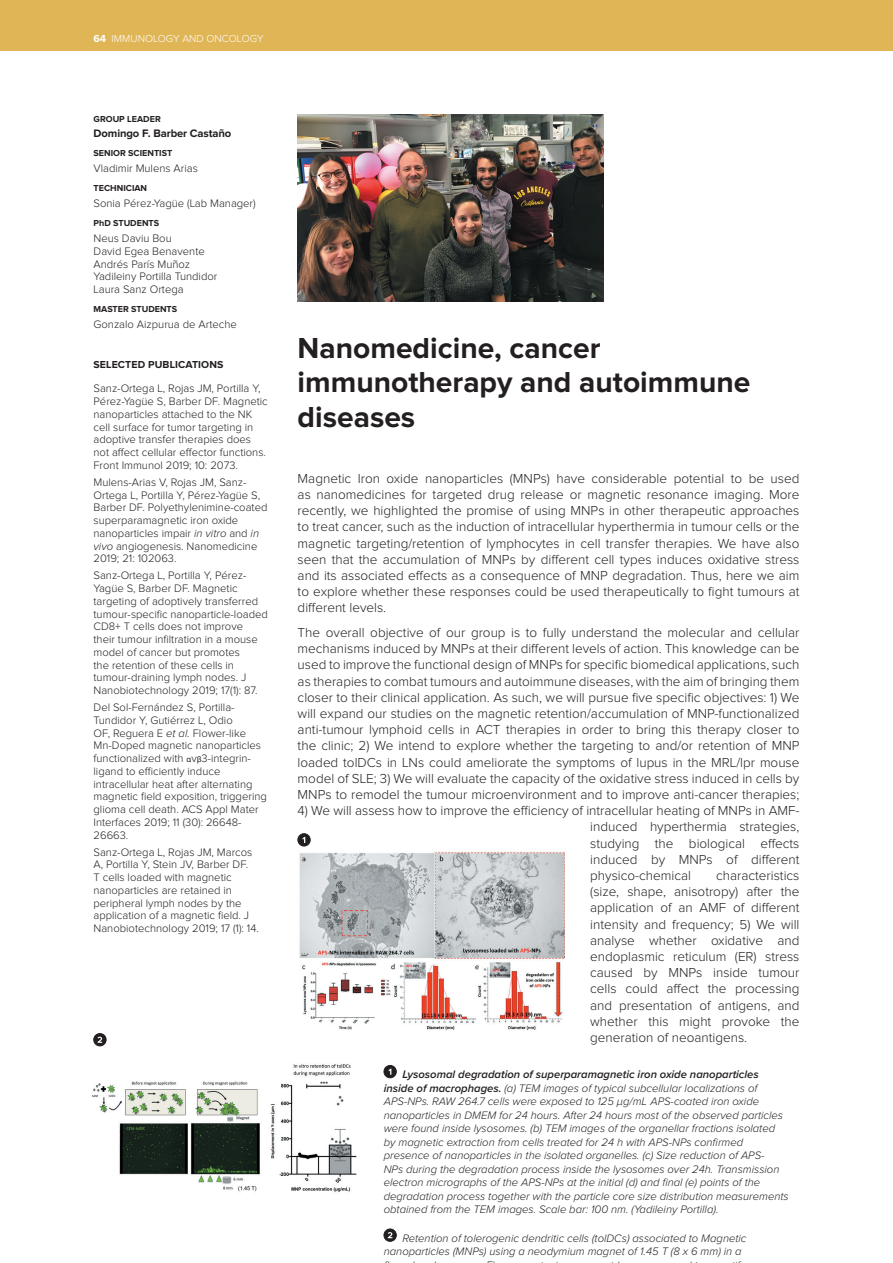
<style>
.page{position:relative;width:893px;height:1263px;background:#fff}
.page>*{position:absolute;margin:0;border:0;box-sizing:border-box;transform-origin:0 0}
.titulares{font:700 30px/34.5px "Proxima Nova";color:#231f20}
.texto{font:300 13.5px/16.2px "Proxima Nova";color:#231f20;text-align:justify}
.texto_de_publicacion{font:300 11.25px/12.8px "Proxima Nova";color:#231f20}
.PIE_FOTO{font:italic 300 11.25px/13.5px "Proxima Nova";color:#231f20}
.nombres{font:300 11.25px "Proxima Nova";color:#231f20}
.leader{font:700 11.25px "Proxima Nova";letter-spacing:-.01em;color:#231f20}
.t1{font:300 10.5px "Proxima Nova";color:#fff}
.selected_publi{font:700 10.5px "Proxima Nova";letter-spacing:.01em;color:#231f20}
.cargo{font:700 9px "Proxima Nova";color:#231f20}
.s1{font-weight:700}
.s2{font-style:italic}
.s3{font-weight:600}
</style>
<div class="page">
<div style="left:0;top:0;width:893px;height:51px;background:#e0b556"></div>
<img style="left:298px;top:115px;width:306px;height:187px">
<svg style="left:298px;top:834px;width:12px;height:12px"></svg>
<div style="left:298px;top:833px;width:12px;height:13px;border:1px solid #231f20;border-radius:50%"></div>
<div style="left:94px;top:1033px;width:12px;height:13px;background:#231f20;border-radius:50%"></div>
<div style="left:94px;top:1033px;width:12px;height:13px;border:1px solid #231f20;border-radius:50%"></div>
<svg style="left:97px;top:1037px;width:5px;height:6px"></svg>
<svg style="left:384px;top:1065px;width:12px;height:13px"></svg>
<div style="left:384px;top:1065px;width:12px;height:13px;border:1px solid #231f20;border-radius:50%"></div>
<svg style="left:384px;top:1229px;width:12px;height:12px"></svg>
<div style="left:384px;top:1229px;width:12px;height:12px;border:1px solid #231f20;border-radius:50%"></div>
<svg style="left:388px;top:1232px;width:4px;height:6px"></svg>
<img style="left:299px;top:851px;width:266px;height:180px">
<img style="left:92px;top:1064px;width:265px;height:128px">
<p class="t1" style="left:94px;top:33px;width:172px"><span class="s1">64</span> IMMUNOLOGY AND ONCOLOGY</p>
<p class="cargo" style="left:94px;top:115px;width:69px">GROUP LEADER</p>
<p class="leader" style="left:94px;top:128px;width:139px">Domingo F. Barber Castaño</p>
<p class="cargo" style="left:94px;top:149px;width:80px">SENIOR SCIENTIST</p>
<p class="nombres" style="left:94px;top:163px;width:106px">Vladimir Mulens Arias</p>
<p class="cargo" style="left:94px;top:184px;width:55px">TECHNICIAN</p>
<p class="nombres" style="left:94px;top:198px;width:164px">Sonia Pérez-Yagüe (Lab Manager)</p>
<p class="cargo" style="left:94px;top:219px;width:67px">PhD STUDENTS</p>
<p class="nombres" style="left:94px;top:233px;width:80px">Neus Daviu Bou</p>
<p class="nombres" style="left:94px;top:246px;width:113px">David Egea Benavente</p>
<p class="nombres" style="left:94px;top:259px;width:98px">Andrés París Muñoz</p>
<p class="nombres" style="left:94px;top:271px;width:125px">Yadileiny Portilla Tundidor</p>
<p class="nombres" style="left:94px;top:284px;width:92px">Laura Sanz Ortega</p>
<p class="cargo" style="left:94px;top:305px;width:85px">MASTER STUDENTS</p>
<p class="nombres" style="left:94px;top:319px;width:145px">Gonzalo Aizpurua de Arteche</p>
<p class="selected_publi" style="left:94px;top:360px;width:131px">SELECTED PUBLICATIONS</p>
<p class="texto_de_publicacion" style="left:94px;top:383px;width:176px">Sanz-Ortega L, Rojas JM, Portilla Y, Pérez-Yagüe S, Barber DF. Magnetic nanoparticles attached to the NK cell surface for tumor targeting in adoptive transfer therapies does not affect cellular effector functions.<br>Front Immunol 2019; 10: 2073.</p>
<p class="texto_de_publicacion" style="left:94px;top:476px;width:175px">Mulens-Arias V, Rojas JM, Sanz-<br>Ortega L, Portilla Y, Pérez-Yagüe S,<br>Barber DF. Polyethylenimine-coated superparamagnetic iron oxide nanoparticles impair <span class="s2">in vitro</span> and <span class="s2">in vivo</span> angiogenesis. Nanomedicine<br>2019; 21: 102063.</p>
<p class="texto_de_publicacion" style="left:94px;top:570px;width:176px">Sanz-Ortega L, Portilla Y, Pérez-Yagüe S, Barber DF. Magnetic targeting of adoptively transferred tumour-specific nanoparticle-loaded CD8+ T cells does not improve<br>their tumour infiltration in a mouse model of cancer but promotes<br>the retention of these cells in tumour-draining lymph nodes. J Nanobiotechnology 2019; 17(1): 87.</p>
<p class="texto_de_publicacion" style="left:94px;top:701px;width:175px">Del Sol-Fernández S, Portilla-<br>Tundidor Y, Gutiérrez L, Odio<br>OF, Reguera E <span class="s2">et al.</span> Flower-like<br>Mn-Doped magnetic nanoparticles functionalized with v 3-integrin&shy;ligand to efficiently induce intracellular heat after alternating magnetic field exposition, triggering glioma cell death. ACS Appl Mater<br>Interfaces 2019; 11 (30): 26648-<br>26663.</p>
<p class="texto_de_publicacion" style="left:94px;top:846px;width:167px">Sanz-Ortega L, Rojas JM, Marcos<br>A, Portilla Y, Stein JV, Barber DF.<br>T cells loaded with magnetic nanoparticles are retained in peripheral lymph nodes by the application of a magnetic field. J<br>Nanobiotechnology 2019; 17 (1): 14.</p>
<p class="titulares" style="left:298px;top:332px;width:454px">Nanomedicine, cancer immunotherapy and autoimmune diseases</p>
<p class="texto" style="left:298px;top:471px;width:503px">Magnetic Iron oxide nanoparticles (MNPs) have considerable potential to be used as nanomedicines for targeted drug release or magnetic resonance imaging. More recently, we highlighted the promise of using MNPs in other therapeutic approaches to treat cancer, such as the induction of intracellular hyperthermia in tumour cells or the magnetic targeting/retention of lymphocytes in cell transfer therapies. We have also seen that the accumulation of MNPs by different cell types induces oxidative stress and its associated effects as a consequence of MNP degradation. Thus, here we aim to explore whether these responses could be used therapeutically to fight tumours at different levels.</p>
<p class="texto" style="left:298px;top:625px;width:503px">The overall objective of our group is to fully understand the molecular and cellular mechanisms induced by MNPs at their different levels of action. This knowledge can be used to improve the functional design of MNPs for specific biomedical applications, such as therapies to combat tumours and autoimmune diseases, with the aim of bringing them closer to their clinical application. As such, we will pursue five specific objectives: 1) We will expand our studies on the magnetic retention/accumulation of MNP-functionalized anti-tumour lymphoid cells in ACT therapies in order to bring this therapy closer to the clinic; 2) We intend to explore whether the targeting to and/or retention of MNP loaded tolDCs in LNs could ameliorate the symptoms of lupus in the MRL/lpr mouse model of SLE; 3) We will evaluate the capacity of the oxidative stress induced in cells by MNPs to remodel the tumour microenvironment and to improve anti-cancer therapies;</p>
<p class="texto" style="left:590px;top:803px;width:211px;text-indent:-293px">4) We will assess how to improve the efficiency of intracellular heating of MNPs in AMF&shy;induced hyperthermia strategies, studying the biological effects induced by MNPs of different physico-chemical</p>
<p class="texto" style="left:590px;top:868px;width:211px;text-indent:126px">characteristics (size, shape, anisotropy) after the application of an AMF of different intensity and frequency; 5) We will analyse whether oxidative and endoplasmic reticulum (ER) stress caused by MNPs inside tumour cells could affect the processing and presentation of antigens, and whether this might provoke the generation of neoantigens.</p>
<p class="PIE_FOTO" style="left:384px;top:1067px;width:406px;text-indent:19px"><span class="s3">Lysosomal degradation of superparamagnetic iron oxide nanoparticles inside of macrophages.</span> (a) TEM images of typical subcellular localizations of APS-NPs. RAW 264.7 cells were exposed to 125 μg/mL APS-coated iron oxide nanoparticles in DMEM for 24 hours. After 24 hours most of the observed particles were found inside lysosomes. (b) TEM images of the organellar fractions isolated by magnetic extraction from cells treated for 24 h with APS-NPs confirmed presence of nanoparticles in the isolated organelles. (c) Size reduction of APS-<br>NPs during the degradation process inside the lysosomes over 24h. Transmission electron micrographs of the APS-NPs at the initial (d) and final (e) points of the degradation process together with the particle core size distribution measurements obtained from the TEM images. Scale bar: 100 nm. (Yadileiny Portilla).</p>
<p class="PIE_FOTO" style="left:384px;top:1230px;width:364px;text-indent:19px">Retention of tolerogenic dendritic cells (tolDCs) associated to Magnetic nanoparticles (MNPs) using a neodymium magnet of 1.45 T (8 x 6 mm) in a</p>
</div>
